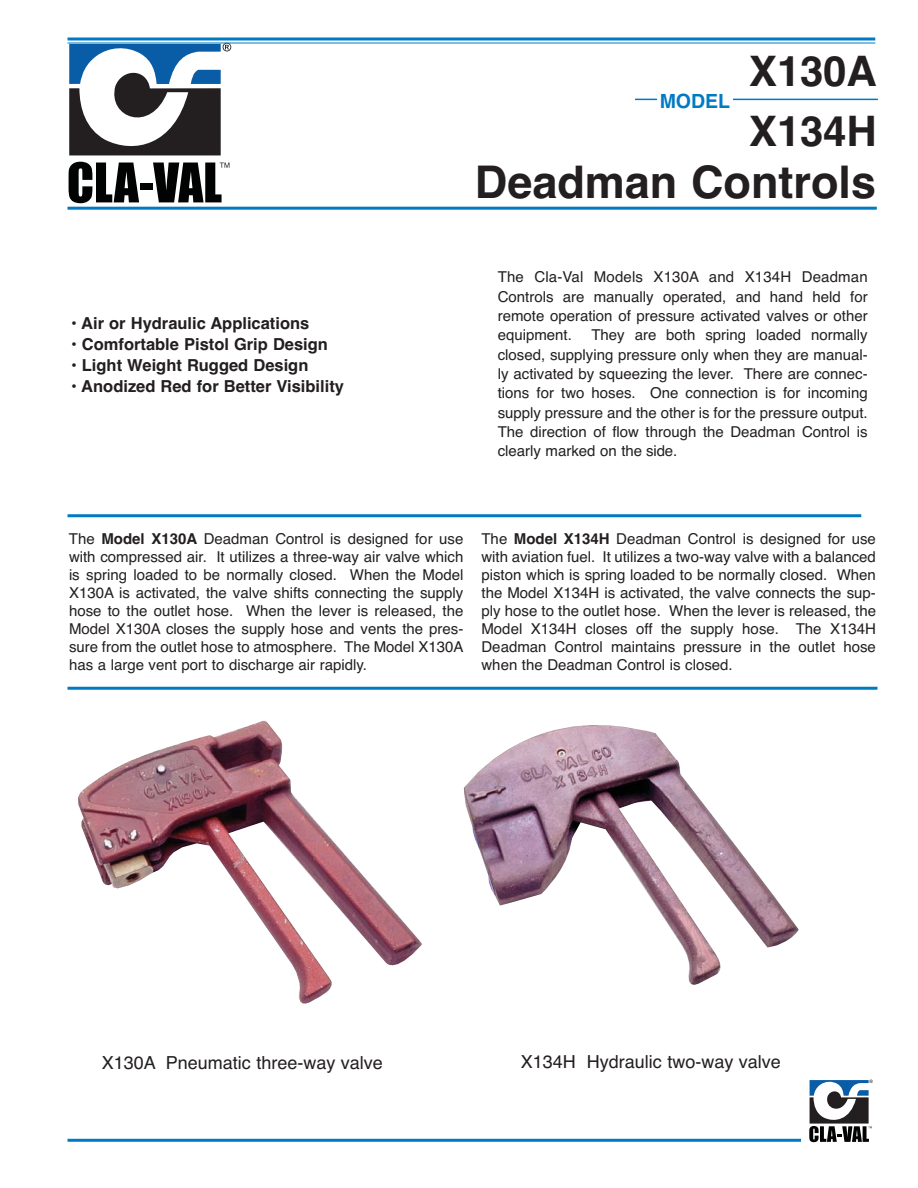
<style>
.page{position:relative;width:918px;height:1188px;background:#fff}
.page>*{position:absolute;margin:0;border:0;box-sizing:border-box;transform-origin:0 0}
.t1{font:700 45px "Helvetica";color:#231f20}
.t2{font:700 42px/60px "Helvetica";letter-spacing:-.005em;color:#231f20}
.t3{font:700 19.5px "Helvetica";color:#007bc3}
.t4{font:18px "Helvetica";color:#231f20}
.t5{font:700 16.5px "Helvetica";color:#231f20}
.t6{font:15px/18px "Helvetica";color:#231f20;text-align:justify}
.s1{font-weight:700}
</style>
<div class="page">
<svg style="left:69px;top:162px;width:70px;height:41px"></svg>
<div style="left:140px;top:183px;width:12px;height:7px;background:#010202"></div>
<svg style="left:69px;top:44px;width:162px;height:111px"></svg>
<svg style="left:153px;top:163px;width:76px;height:39px"></svg>
<hr style="left:68px;top:38px;width:807px;height:2px;background:#007bc3">
<hr style="left:68px;top:43px;width:807px;height:1px;background:#007bc3">
<hr style="left:68px;top:207px;width:809px;height:3px;background:#007bc3">
<hr style="left:68px;top:514px;width:793px;height:3px;background:#007bc3">
<hr style="left:68px;top:687px;width:810px;height:3px;background:#007bc3">
<hr style="left:635px;top:99px;width:243px;height:1px;background:#007bc3">
<div style="left:657px;top:89px;width:76px;height:27px;background:#fff"></div>
<hr style="left:68px;top:1139px;width:810px;height:3px;background:#007bc3">
<div style="left:801px;top:1077px;width:81px;height:66px;background:#fff"></div>
<svg style="left:809px;top:1080px;width:64px;height:62px"></svg>
<img style="left:78px;top:721px;width:344px;height:283px">
<img style="left:464px;top:725px;width:335px;height:260px">
<h3 class="t3" style="left:660px;top:94px;width:72px">MODEL</h3>
<h2 class="t2" style="left:749px;top:45px;width:129px">X130A<br>X134H</h2>
<p class="t5" style="left:71px;top:317px;width:240px">• Air or Hydraulic Applications</p>
<p class="t5" style="left:71px;top:338px;width:258px">• Comfortable Pistol Grip Design</p>
<p class="t5" style="left:71px;top:359px;width:239px">• Light Weight Rugged Design</p>
<p class="t5" style="left:71px;top:380px;width:274px">• Anodized Red for Better Visibility</p>
<h1 class="t1" style="left:475px;top:166px;width:403px">Deadman Controls</h1>
<p class="t6" style="left:498px;top:269px;width:372px;line-height:19.4px">The Cla-Val Models X130A and X134H Deadman Controls are manually operated, and hand held for remote operation of pressure activated valves or other equipment.</p>
<p class="t6" style="left:498px;top:327px;width:372px;line-height:19.4px;text-indent:94px">They are both spring loaded normally closed, supplying pressure only when they are manual&shy;ly activated by squeezing the lever. There are connec&shy;tions for two hoses. One connection is for incoming supply pressure and the other is for the pressure output.<br>The direction of flow through the Deadman Control is clearly marked on the side.</p>
<p class="t6" style="left:69px;top:531px;width:396px">The <span class="s1">Model X130A</span> Deadman Control is designed for use with compressed air. It utilizes a three-way air valve which is spring loaded to be normally closed. When the Model X130A is activated, the valve shifts connecting the supply hose to the outlet hose. When the lever is released, the Model X130A closes the supply hose and vents the pres&shy;sure from the outlet hose to atmosphere. The Model X130A has a large vent port to discharge air rapidly.</p>
<p class="t6" style="left:482px;top:531px;width:396px">The <span class="s1">Model X134H</span> Deadman Control is designed for use with aviation fuel. It utilizes a two-way valve with a balanced piston which is spring loaded to be normally closed. When the Model X134H is activated, the valve connects the sup&shy;ply hose to the outlet hose. When the lever is released, the Model X134H closes off the supply hose. The X134H Deadman Control maintains pressure in the outlet hose when the Deadman Control is closed.</p>
<p class="t4" style="left:102px;top:1056px;width:283px">X130A Pneumatic three-way valve</p>
<p class="t4" style="left:521px;top:1055px;width:261px">X134H Hydraulic two-way valve</p>
</div>
